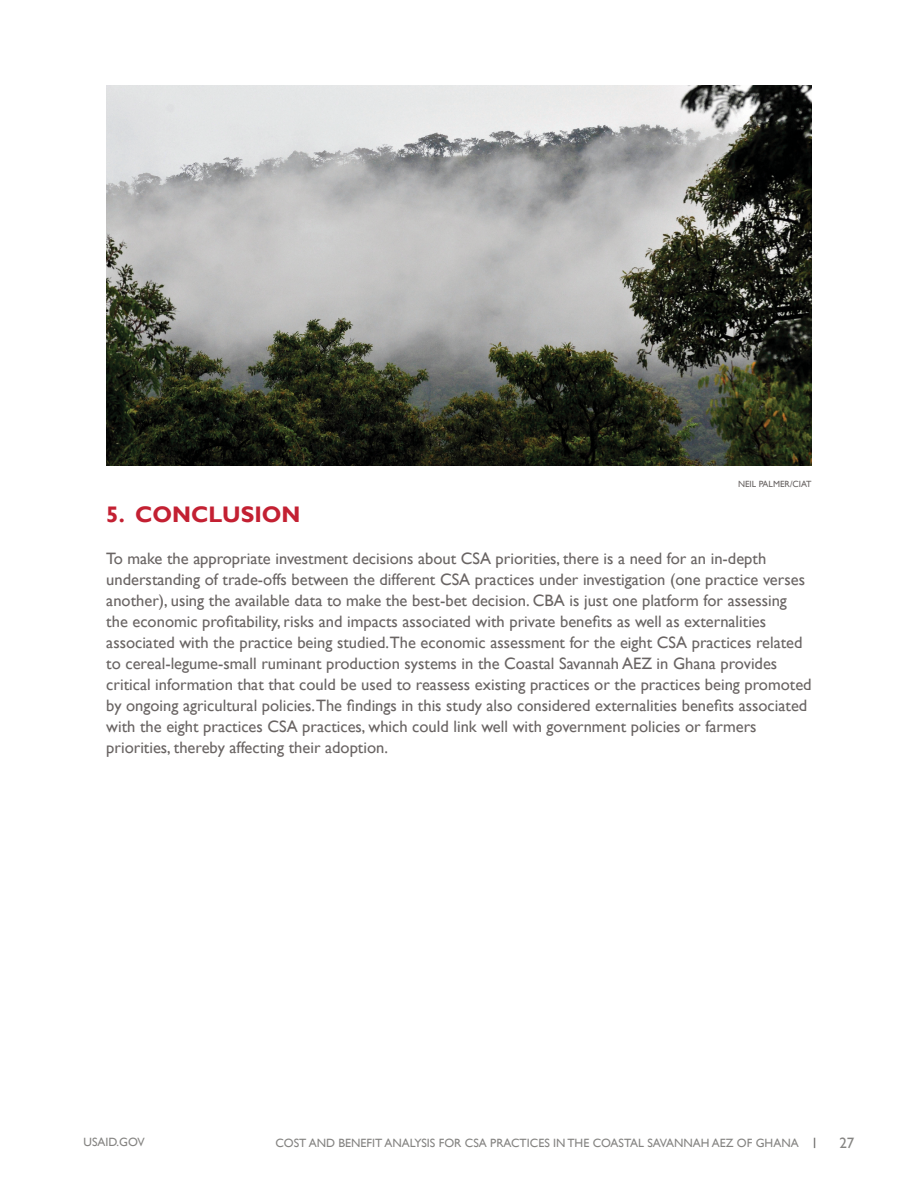
<style>
.page{position:relative;width:918px;height:1188px;background:#fff}
.page>*{position:absolute;margin:0;border:0;box-sizing:border-box;transform-origin:0 0}
.t1{font:700 22.5px "Gill Sans";color:#c32032}
.t2{font:16.5px/21px "Gill Sans";color:#696463}
.t3{font:15px "Gill Sans";color:#858482}
.t4{font:12px "Gill Sans";color:#858482}
.t5{font:9px "Gill Sans";color:#696463}
</style>
<div class="page">
<img style="left:106px;top:85px;width:706px;height:380px">
<p class="t5" style="left:738px;top:478px;width:75px">NEIL PALMER/CIAT</p>
<h1 class="t1" style="left:106px;top:501px;width:196px">5. CONCLUSION</h1>
<p class="t2" style="left:106px;top:549px;width:707px">To make the appropriate investment decisions about CSA priorities, there is a need for an in-depth understanding of trade-offs between the different CSA practices under investigation (one practice verses another), using the available data to make the best-bet decision. CBA is just one platform for assessing the economic profitability, risks and impacts associated with private benefits as well as externalities associated with the practice being studied.The economic assessment for the eight CSA practices related to cereal-legume-small ruminant production systems in the Coastal Savannah AEZ in Ghana provides critical information that that could be used to reassess existing practices or the practices being promoted by ongoing agricultural policies.The findings in this study also considered externalities benefits associated with the eight practices CSA practices, which could link well with government policies or farmers priorities, thereby affecting their adoption.</p>
<p class="t4" style="left:84px;top:1135px;width:63px">USAID.GOV</p>
<p class="t4" style="left:275px;top:1136px;width:525px">COST AND BENEFIT ANALYSIS FOR CSA PRACTICES IN THE COASTAL SAVANNAH AEZ OF GHANA</p>
<p class="t3" style="left:839px;top:1134px;width:16px">27</p>
</div>
